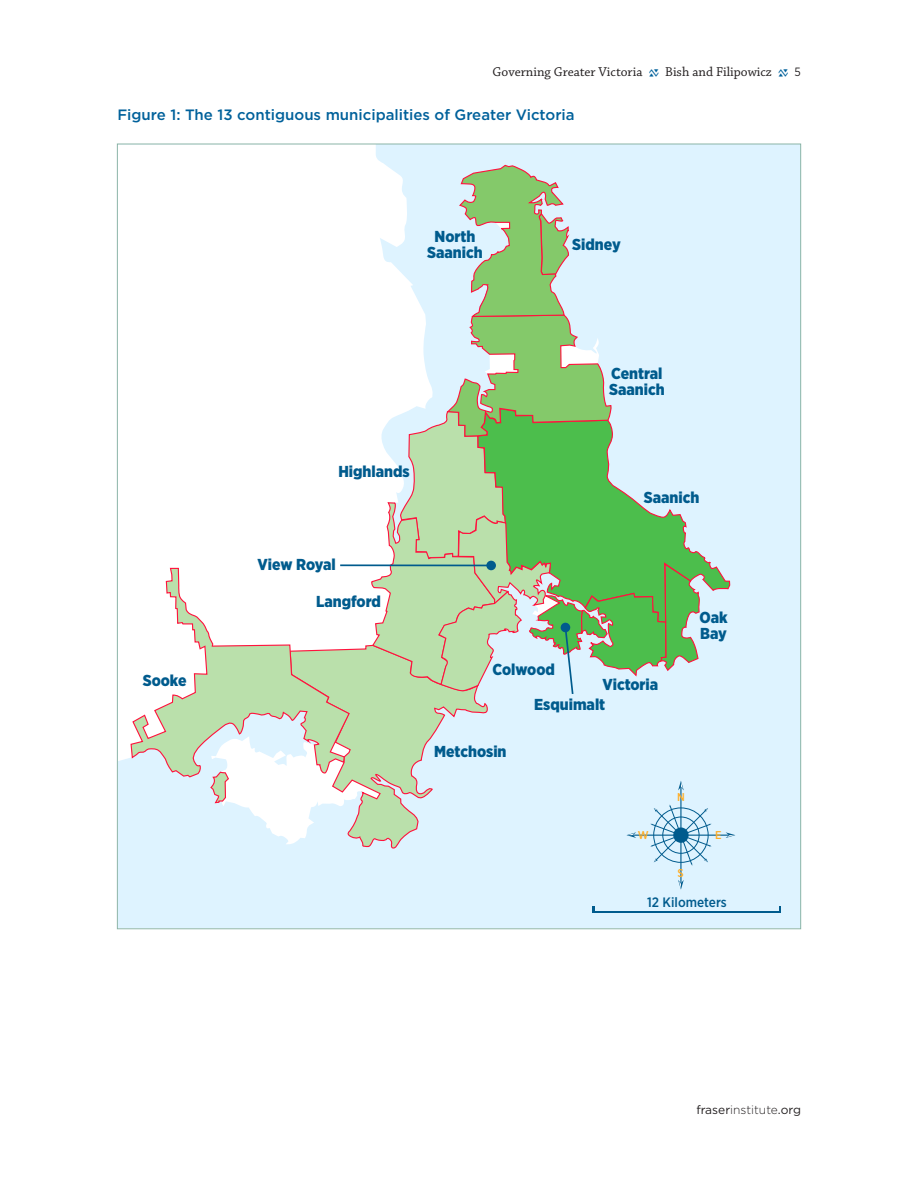
<style>
.page{position:relative;width:918px;height:1188px;background:#fff}
.page>*{position:absolute;margin:0;border:0;box-sizing:border-box;transform-origin:0 0}
.t1{font:900 15.9px/15.9px "Gotham Narrow";color:#005b8d}
.t2{font:500 15px "Gotham";color:#00619b}
.t3{font:500 13.65px "Gotham Narrow";color:#005b8d}
.t4{font:13.5px "Chaparral Pro";color:#231f20}
.t5{font:12px "Gotham";color:#231f20}
.t6{font:500 11.4px "Gotham Narrow";color:#ffad25}
.s1{color:#00619b}
.s2{font-family:"Gotham Narrow";font-size:12px}
.s3{font-weight:300}
</style>
<div class="page">
<div style="left:118px;top:144px;width:683px;height:783px;background:#def3ff"></div>
<div style="left:119px;top:146px;width:265px;height:615px;background:#fff"></div>
<svg style="left:712px;top:566px;width:19px;height:25px"></svg>
<svg style="left:130px;top:567px;width:80px;height:211px;background:#e9eadf"></svg>
<hr style="left:632px;top:835px;width:98px;height:1px;background:#005b8d">
<svg style="left:726px;top:832px;width:9px;height:6px"></svg>
<hr style="left:680px;top:786px;width:2px;height:98px;background:#005b8d">
<svg style="left:678px;top:880px;width:6px;height:10px"></svg>
<svg style="left:593px;top:906px;width:188px;height:7px"></svg>
<div style="left:595px;top:905px;width:184px;height:5px;background:#def3ff"></div>
<svg style="left:210px;top:164px;width:502px;height:702px"></svg>
<svg style="left:560px;top:622px;width:11px;height:11px"></svg>
<p class="t4" style="left:493px;top:64px;width:310px">Governing Greater Victoria <span class="s1">x</span> Bish and Filipowicz <span class="s1">x</span> <span class="s2">5</span></p>
<p class="t2" style="left:117px;top:105px;width:459px">Figure 1: The 13 contiguous municipalities of Greater Victoria</p>
<p class="t1" style="left:143px;top:673px;width:45px">Sooke</p>
<p class="t1" style="left:427px;top:228px;width:57px;text-align:center">North<br>Saanich</p>
<p class="t1" style="left:572px;top:237px;width:50px">Sidney</p>
<p class="t1" style="left:609px;top:365px;width:57px">Central<br>Saanich</p>
<p class="t1" style="left:338px;top:464px;width:73px">Highlands</p>
<p class="t1" style="left:258px;top:556px;width:80px">View Royal</p>
<p class="t1" style="left:316px;top:594px;width:66px">Langford</p>
<p class="t1" style="left:644px;top:489px;width:57px">Saanich</p>
<p class="t1" style="left:492px;top:661px;width:64px">Colwood</p>
<p class="t1" style="left:602px;top:677px;width:57px">Victoria</p>
<p class="t1" style="left:434px;top:743px;width:74px">Metchosin</p>
<p class="t1" style="left:534px;top:696px;width:73px">Esquimalt</p>
<p class="t6" style="left:638px;top:828px;width:12px">W</p>
<p class="t1" style="left:699px;top:609px;width:30px">Oak<br>Bay</p>
<p class="t6" style="left:677px;top:790px;width:9px">N</p>
<p class="t6" style="left:678px;top:866px;width:8px">S</p>
<p class="t6" style="left:715px;top:828px;width:8px">E</p>
<p class="t3" style="left:647px;top:894px;width:81px">12 Kilometers</p>
<p class="t5" style="left:696px;top:1102px;width:106px">fraser<span class="s3">institute</span>.org</p>
</div>
